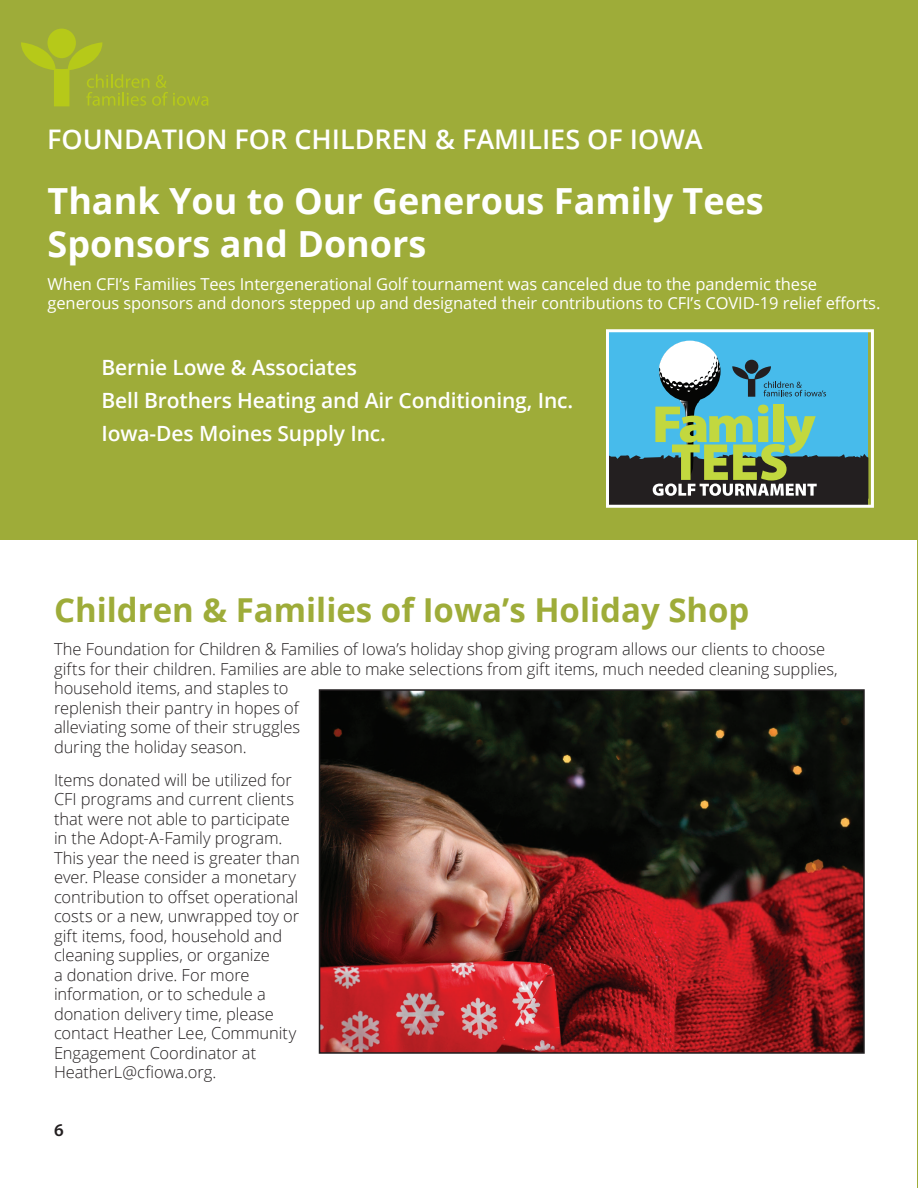
<style>
.page{position:relative;width:918px;height:1188px;background:#fff}
.page>*{position:absolute;margin:0;border:0;box-sizing:border-box;transform-origin:0 0}
.t1{font:700 36px/43.2px "Open Sans";color:#fff}
.t2{font:700 33px "Open Sans";color:#9eac39}
.t3{font:600 27px "Open Sans";color:#fff}
.t4{font:600 21px "Open Sans";letter-spacing:-.005em;color:#fff}
.t5{font:600 18px "Myriad Pro";color:#231f20}
.t6{font:300 16.5px/19.5px "Open Sans";letter-spacing:-.005em;color:#231f20}
.t7{font:16.5px/19.5px "Open Sans";letter-spacing:-.005em;color:#fff}
</style>
<div class="page">
<hr style="left:917px;top:445px;width:1px;height:743px;background:#9eac39">
<div style="left:0;top:0;width:918px;height:540px;background:#9eac39"></div>
<svg style="left:21px;top:29px;width:187px;height:77px"></svg>
<img style="left:322px;top:692px;width:540px;height:359px">
<div style="left:319px;top:689px;width:546px;height:365px;border:2px solid #231f20"></div>
<div style="left:608px;top:331px;width:260px;height:173px;background:#47bbeb"></div>
<div style="left:608px;top:496px;width:260px;height:10px;background:#231f20"></div>
<svg style="left:610px;top:341px;width:258px;height:155px"></svg>
<div style="left:606px;top:329px;width:268px;height:179px;border:3px solid #fff"></div>
<p class="t3" style="left:47px;top:121px;width:657px">FOUNDATION FOR CHILDREN &amp; FAMILIES OF IOWA</p>
<p class="t1" style="left:48px;top:178px;width:718px">Thank You to Our Generous Family Tees<br>Sponsors and Donors</p>
<p class="t7" style="left:48px;top:274px;width:834px">When CFI’s Families Tees Intergenerational Golf tournament was canceled due to the pandemic these generous sponsors and donors stepped up and designated their contributions to CFI’s COVID-19 relief efforts.</p>
<p class="t4" style="left:102px;top:353px;width:257px">Bernie Lowe &amp; Associates</p>
<p class="t4" style="left:102px;top:386px;width:473px">Bell Brothers Heating and Air Conditioning, Inc.</p>
<p class="t4" style="left:102px;top:419px;width:286px">Iowa-Des Moines Supply Inc.</p>
<p class="t2" style="left:54px;top:587px;width:697px">Children &amp; Families of Iowa’s Holiday Shop</p>
<p class="t6" style="left:54px;top:639px;width:785px">The Foundation for Children &amp; Families of Iowa’s holiday shop giving program allows our clients to choose gifts for their children. Families are able to make selections from gift items, much needed cleaning supplies, household items, and staples to<br>replenish their pantry in hopes of<br>alleviating some of their struggles<br>during the holiday season.</p>
<p class="t6" style="left:54px;top:770px;width:247px">Items donated will be utilized for<br>CFI programs and current clients that were not able to participate in the Adopt-A-Family program.<br>This year the need is greater than ever. Please consider a monetary contribution to offset operational costs or a new, unwrapped toy or gift items, food, household and cleaning supplies, or organize<br>a donation drive. For more information, or to schedule a donation delivery time, please contact Heather Lee, Community<br>Engagement Coordinator at<br>HeatherL@cfiowa.org.</p>
<p class="t5" style="left:54px;top:1118px;width:11px">6</p>
</div>
